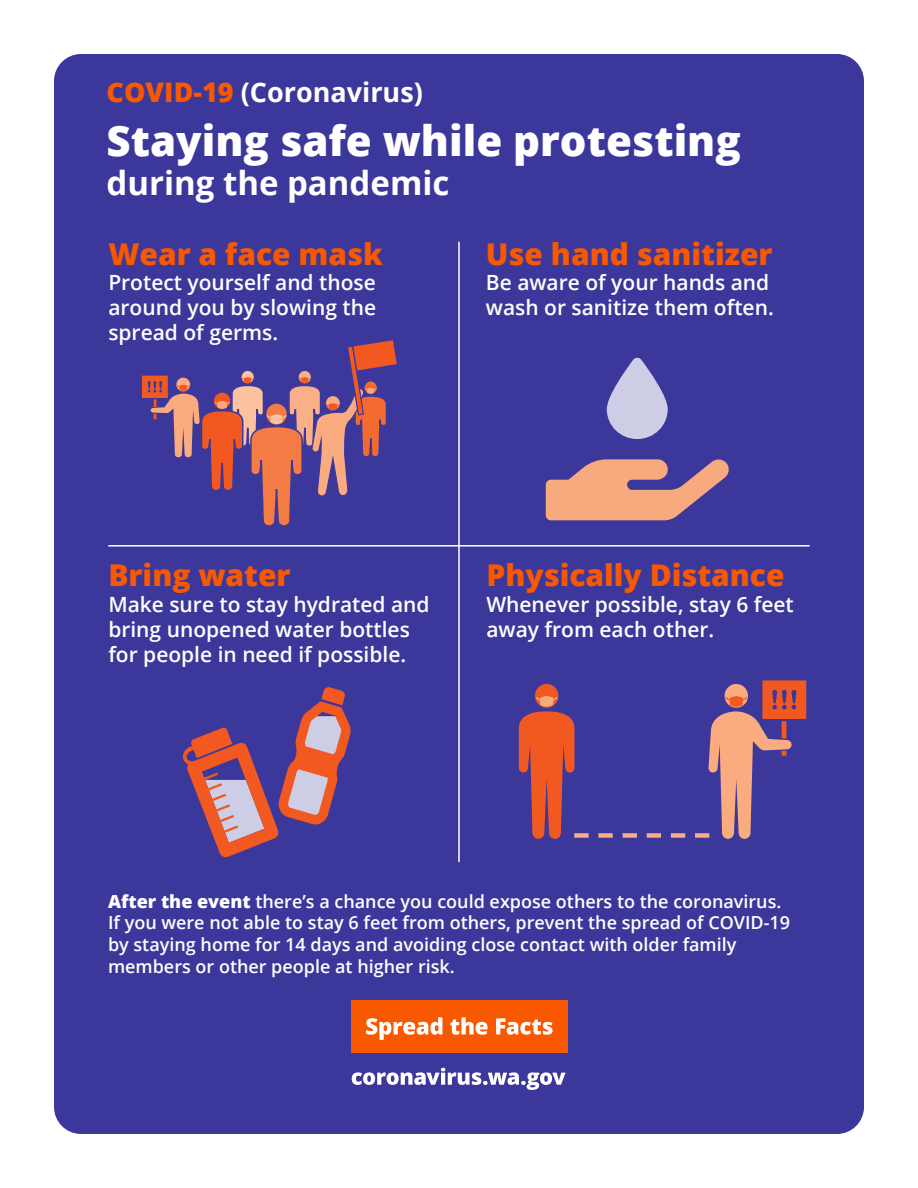
<style>
.page{position:relative;width:918px;height:1188px;background:#fff}
.page>*{position:absolute;margin:0;border:0;box-sizing:border-box;transform-origin:0 0}
.t1{font:800 42px "Open Sans";color:#fff}
.H1_too{font:700 33px "Open Sans";color:#fff}
.t2{font:800 30px "Open Sans";color:#f75800}
.H1_too-2{font:700 27px "Open Sans";color:#fff}
.body{font:600 21px/25.2px "Open Sans";color:#fff}
.body-2{font:600 18px/21.6px "Open Sans";color:#fff}
.s1{font-weight:800;color:#f75800}
.s2{font-weight:800}
</style>
<div class="page">
<div style="left:54px;top:54px;width:810px;height:1080px;background:#3c389b;border-radius:27px"></div>
<div style="left:351px;top:1000px;width:216px;height:53px;background:#f75800"></div>
<img style="left:366px;top:1017px;width:187px;height:18px">
<img style="left:441px;top:1068px;width:111px;height:22px">
<hr style="left:458px;top:242px;width:2px;height:620px;background:#fff">
<hr style="left:108px;top:545px;width:702px;height:2px;background:#fff">
<svg style="left:546px;top:459px;width:183px;height:61px"></svg>
<svg style="left:607px;top:357px;width:61px;height:82px"></svg>
<svg style="left:519px;top:680px;width:287px;height:159px"></svg>
<svg style="left:183px;top:687px;width:168px;height:171px"></svg>
<svg style="left:142px;top:340px;width:255px;height:186px"></svg>
<h1 class="H1_too-2" style="left:106px;top:73px;width:318px"><span class="s1">COVID-19</span> (Coronavirus)</h1>
<h1 class="t1" style="left:106px;top:109px;width:636px">Staying safe while protesting</h1>
<h1 class="H1_too" style="left:106px;top:160px;width:344px">during the pandemic</h1>
<h2 class="t2" style="left:108px;top:231px;width:276px">Wear a face mask</h2>
<p class="body" style="left:108px;top:269px;width:269px;text-align:justify">Protect yourself and those around you by slowing the spread of germs.</p>
<h2 class="t2" style="left:486px;top:231px;width:288px">Use hand sanitizer</h2>
<p class="body" style="left:486px;top:269px;width:289px">Be aware of your hands and wash or sanitize them often.</p>
<h2 class="t2" style="left:108px;top:553px;width:184px">Bring water</h2>
<p class="body" style="left:108px;top:591px;width:323px">Make sure to stay hydrated and bring unopened water bottles for people in need if possible.</p>
<h2 class="t2" style="left:486px;top:553px;width:300px">Physically Distance</h2>
<p class="body" style="left:486px;top:591px;width:309px">Whenever possible, stay 6 feet away from each other.</p>
<p class="body-2" style="left:108px;top:890px;width:684px"><span class="s2">After the event</span> there’s a chance you could expose others to the coronavirus.<br>If you were not able to stay 6 feet from others, prevent the spread of COVID-19 by staying home for 14 days and avoiding close contact with older family members or other people at higher risk.</p>
</div>
